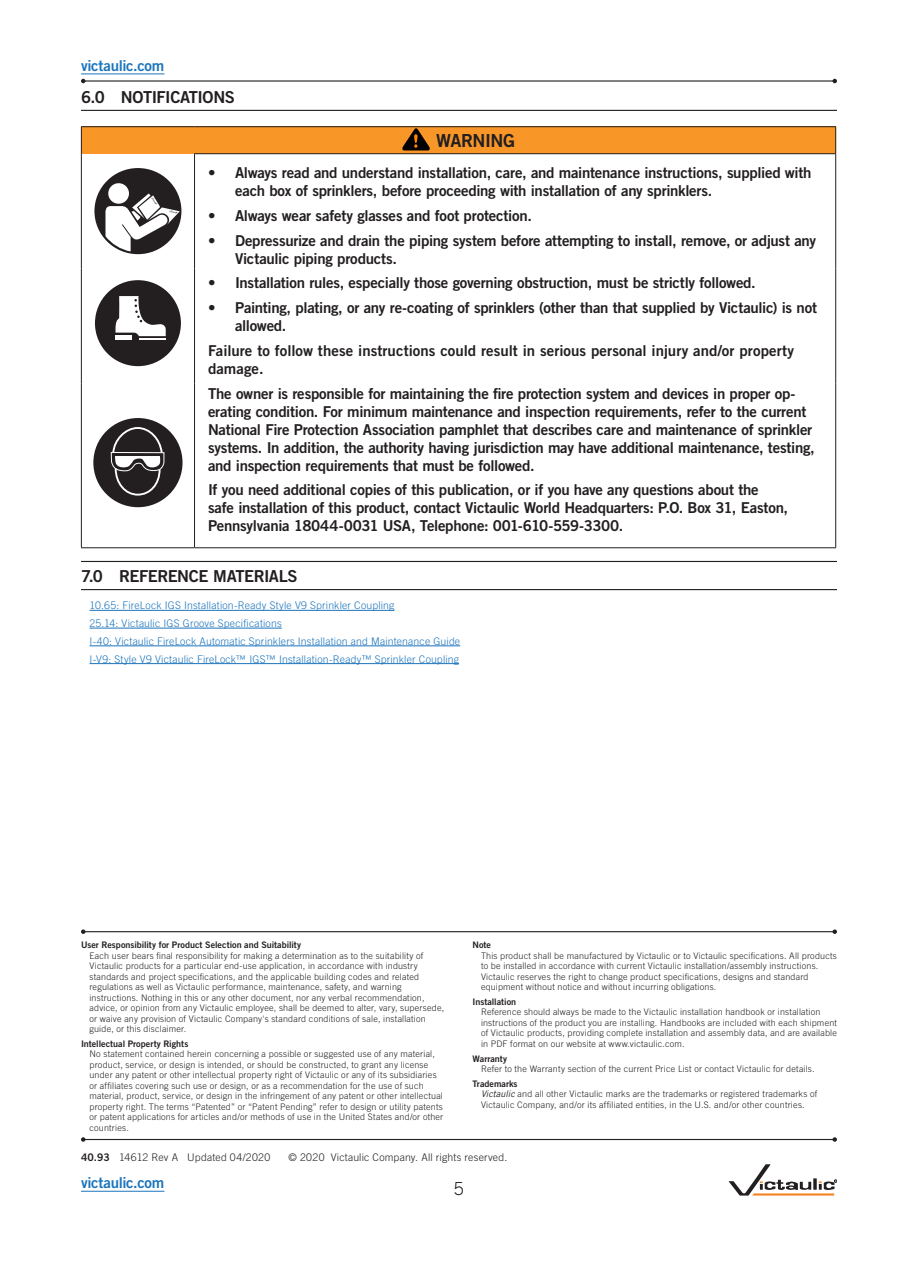
<style>
.page{position:relative;width:918px;height:1263px;background:#fff}
.page>*{position:absolute;margin:0;border:0;box-sizing:border-box;transform-origin:0 0}
.t1{font:18px "Trade Gothic LT Std Bd 2";letter-spacing:-.03em;color:#231f20}
.t2{font:300 18px "Trade Gothic LT Std";color:#231f20}
.t3{font:16.5px "Trade Gothic LT Std Bd 2";letter-spacing:-.03em;color:#231f20}
.t4{font:15px/18px "Trade Gothic LT Std Bd 2";letter-spacing:-.015em;color:#231f20}
.t5{font:15px/18px "Trade Gothic LT Std Bd 2";letter-spacing:.005em;color:#231f20}
.t6{font:15px "Trade Gothic LT Std Bd 2";letter-spacing:-.02em;color:#1c75bc}
.t7{font:300 10.5px/17.7px "Trade Gothic LT Std";letter-spacing:.02em;color:#1c75bc}
.t8{font:300 10.5px "Trade Gothic LT Std";letter-spacing:.02em;color:#231f20}
.t9{font:300 9px/10.5px "Trade Gothic LT Std";letter-spacing:.025em;color:#231f20}
.t10{font:9px "Trade Gothic LT Std Bd 2";color:#231f20}
.s1{font-weight:400;font-style:italic}
.s2{font-family:"Trade Gothic LT Std Bd 2";font-weight:400}
</style>
<div class="page">
<hr style="left:83px;top:931px;width:752px;height:1px;background:#231f20">
<svg style="left:81px;top:929px;width:5px;height:5px"></svg>
<svg style="left:832px;top:929px;width:5px;height:5px"></svg>
<hr style="left:81px;top:1191px;width:83px;height:1px;background:#1c75bc">
<hr style="left:81px;top:110px;width:756px;height:1px;background:#231f20">
<hr style="left:81px;top:561px;width:756px;height:1px;background:#231f20">
<hr style="left:81px;top:589px;width:756px;height:1px;background:#231f20">
<hr style="left:90px;top:610px;width:304px;height:1px;background:#1c75bc">
<hr style="left:90px;top:628px;width:192px;height:1px;background:#1c75bc">
<hr style="left:90px;top:646px;width:370px;height:1px;background:#1c75bc">
<hr style="left:90px;top:663px;width:369px;height:1px;background:#1c75bc">
<div style="left:81px;top:127px;width:755px;height:27px;background:#f89728"></div>
<hr style="left:81px;top:126px;width:114px;height:1px;background:#231f20">
<svg style="left:81px;top:127px;width:1px;height:27px"></svg>
<hr style="left:195px;top:126px;width:641px;height:1px;background:#231f20">
<svg style="left:835px;top:127px;width:1px;height:26px"></svg>
<hr style="left:81px;top:154px;width:1px;height:114px;background:#231f20">
<hr style="left:194px;top:153px;width:642px;height:1px;background:#231f20">
<hr style="left:194px;top:154px;width:1px;height:114px;background:#231f20">
<hr style="left:835px;top:154px;width:1px;height:114px;background:#231f20">
<hr style="left:81px;top:268px;width:1px;height:115px;background:#231f20">
<hr style="left:194px;top:268px;width:1px;height:115px;background:#231f20">
<hr style="left:835px;top:268px;width:1px;height:115px;background:#231f20">
<hr style="left:81px;top:383px;width:1px;height:164px;background:#231f20">
<hr style="left:194px;top:383px;width:1px;height:164px;background:#231f20">
<hr style="left:835px;top:383px;width:1px;height:164px;background:#231f20">
<hr style="left:81px;top:547px;width:114px;height:1px;background:#231f20">
<hr style="left:195px;top:547px;width:641px;height:1px;background:#231f20">
<svg style="left:402px;top:128px;width:28px;height:22px"></svg>
<svg style="left:94px;top:168px;width:87px;height:86px"></svg>
<div style="left:95px;top:280px;width:86px;height:86px;background:#231f20;border-radius:50%"></div>
<svg style="left:116px;top:296px;width:50px;height:44px"></svg>
<div style="left:93px;top:418px;width:90px;height:89px;background:#231f20;border-radius:50%"></div>
<svg style="left:110px;top:426px;width:55px;height:70px"></svg>
<hr style="left:83px;top:80px;width:752px;height:2px;background:#231f20">
<svg style="left:81px;top:79px;width:5px;height:4px"></svg>
<svg style="left:832px;top:79px;width:5px;height:4px"></svg>
<hr style="left:83px;top:1139px;width:752px;height:1px;background:#231f20">
<svg style="left:81px;top:1137px;width:5px;height:5px"></svg>
<svg style="left:832px;top:1137px;width:5px;height:5px"></svg>
<hr style="left:81px;top:74px;width:83px;height:1px;background:#1c75bc">
<svg style="left:729px;top:1164px;width:108px;height:31px"></svg>
<h3 class="t6" style="left:81px;top:56px;width:85px">victaulic.com</h3>
<h2 class="t3" style="left:81px;top:87px;width:155px">6.0 NOTIFICATIONS</h2>
<p class="t1" style="left:436px;top:130px;width:80px">WARNING</p>
<p class="t4" style="left:235px;top:163px;width:578px;text-indent:-27px">• Always read and understand installation, care, and maintenance instructions, supplied with each box of sprinklers, before proceeding with installation of any sprinklers.</p>
<p class="t4" style="left:208px;top:206px;width:325px">• Always wear safety glasses and foot protection.</p>
<p class="t4" style="left:235px;top:231px;width:583px;text-indent:-27px">• Depressurize and drain the piping system before attempting to install, remove, or adjust any<br>Victaulic piping products.</p>
<p class="t4" style="left:208px;top:274px;width:549px">• Installation rules, especially those governing obstruction, must be strictly followed.</p>
<p class="t4" style="left:235px;top:298px;width:584px;text-indent:-27px">• Painting, plating, or any re-coating of sprinklers (other than that supplied by Victaulic) is not allowed.</p>
<p class="t5" style="left:208px;top:341px;width:588px">Failure to follow these instructions could result in serious personal injury and/or property damage.</p>
<p class="t4" style="left:208px;top:384px;width:608px">The owner is responsible for maintaining the fire protection system and devices in proper op&shy;erating condition. For minimum maintenance and inspection requirements, refer to the current National Fire Protection Association pamphlet that describes care and maintenance of sprinkler systems. In addition, the authority having jurisdiction may have additional maintenance, testing, and inspection requirements that must be followed.</p>
<p class="t4" style="left:208px;top:481px;width:582px">If you need additional copies of this publication, or if you have any questions about the safe installation of this product, contact Victaulic World Headquarters: P.O. Box 31, Easton,<br>Pennsylvania 18044-0031 USA, Telephone: 001-610-559-3300.</p>
<h2 class="t3" style="left:81px;top:566px;width:218px">7.0 REFERENCE MATERIALS</h2>
<p class="t7" style="left:90px;top:596px;width:372px">10.65: FireLock IGS Installation-Ready Style V9 Sprinkler Coupling<br>25.14: Victaulic IGS Groove Specifications<br>I-40: Victaulic FireLock Automatic Sprinklers Installation and Maintenance Guide I-V9: Style V9 Victaulic FireLock™ IGS™ Installation-Ready™ Sprinkler Coupling</p>
<p class="t10" style="left:81px;top:939px;width:222px">User Responsibility for Product Selection and Suitability</p>
<p class="t10" style="left:472px;top:939px;width:20px">Note</p>
<p class="t9" style="left:90px;top:950px;width:335px">Each user bears final responsibility for making a determination as to the suitability of</p>
<p class="t9" style="left:481px;top:950px;width:357px">This product shall be manufactured by Victaulic or to Victaulic specifications. All products</p>
<p class="t9" style="left:90px;top:960px;width:330px">Victaulic products for a particular end-use application, in accordance with industry</p>
<p class="t9" style="left:481px;top:960px;width:339px">to be installed in accordance with current Victaulic installation/assembly instructions.</p>
<p class="t9" style="left:90px;top:971px;width:331px">standards and project specifications, and the applicable building codes and related</p>
<p class="t9" style="left:481px;top:971px;width:329px">Victaulic reserves the right to change product specifications, designs and standard</p>
<p class="t9" style="left:90px;top:981px;width:314px">regulations as well as Victaulic performance, maintenance, safety, and warning</p>
<p class="t9" style="left:481px;top:981px;width:237px">equipment without notice and without incurring obligations.</p>
<p class="t9" style="left:90px;top:992px;width:337px">instructions. Nothing in this or any other document, nor any verbal recommendation,</p>
<p class="t10" style="left:472px;top:996px;width:45px">Installation</p>
<p class="t9" style="left:90px;top:1002px;width:356px">advice, or opinion from any Victaulic employee, shall be deemed to alter, vary, supersede,</p>
<p class="t9" style="left:481px;top:1007px;width:341px">Reference should always be made to the Victaulic installation handbook or installation</p>
<p class="t9" style="left:90px;top:1013px;width:338px">or waive any provision of Victaulic Company's standard conditions of sale, installation</p>
<p class="t9" style="left:481px;top:1017px;width:358px">instructions of the product you are installing. Handbooks are included with each shipment</p>
<p class="t9" style="left:90px;top:1023px;width:98px">guide, or this disclaimer.</p>
<p class="t9" style="left:481px;top:1028px;width:357px">of Victaulic products, providing complete installation and assembly data, and are available</p>
<p class="t10" style="left:81px;top:1038px;width:109px">Intellectual Property Rights</p>
<p class="t9" style="left:481px;top:1038px;width:205px">in PDF format on our website at www.victaulic.com.</p>
<p class="t9" style="left:90px;top:1049px;width:347px">No statement contained herein concerning a possible or suggested use of any material,</p>
<p class="t10" style="left:472px;top:1053px;width:36px">Warranty</p>
<p class="t9" style="left:90px;top:1059px;width:340px">product, service, or design is intended, or should be constructed, to grant any license</p>
<p class="t9" style="left:481px;top:1063px;width:335px">Refer to the Warranty section of the current Price List or contact Victaulic for details.</p>
<p class="t9" style="left:90px;top:1070px;width:349px">under any patent or other intellectual property right of Victaulic or any of its subsidiaries or affiliates covering such use or design, or as a recommendation for the use of such</p>
<p class="t10" style="left:472px;top:1078px;width:47px">Trademarks</p>
<p class="t9" style="left:90px;top:1091px;width:355px">material, product, service, or design in the infringement of any patent or other intellectual</p>
<p class="t9" style="left:481px;top:1089px;width:338px"><span class="s1">Victaulic</span> and all other Victaulic marks are the trademarks or registered trademarks of</p>
<p class="t9" style="left:90px;top:1101px;width:355px">property right. The terms “Patented” or “Patent Pending” refer to design or utility patents</p>
<p class="t9" style="left:481px;top:1099px;width:325px">Victaulic Company, and/or its affiliated entities, in the U.S. and/or other countries.</p>
<p class="t9" style="left:90px;top:1112px;width:355px">or patent applications for articles and/or methods of use in the United States and/or other countries.</p>
<p class="t8" style="left:81px;top:1151px;width:191px"><span class="s2">40.93</span> 14612 Rev A Updated 04/2020</p>
<p class="t8" style="left:289px;top:1151px;width:220px">© 2020 Victaulic Company. All rights reserved.</p>
<p class="t6" style="left:81px;top:1173px;width:85px">victaulic.com</p>
<h1 class="t2" style="left:454px;top:1178px;width:12px">5</h1>
</div>
